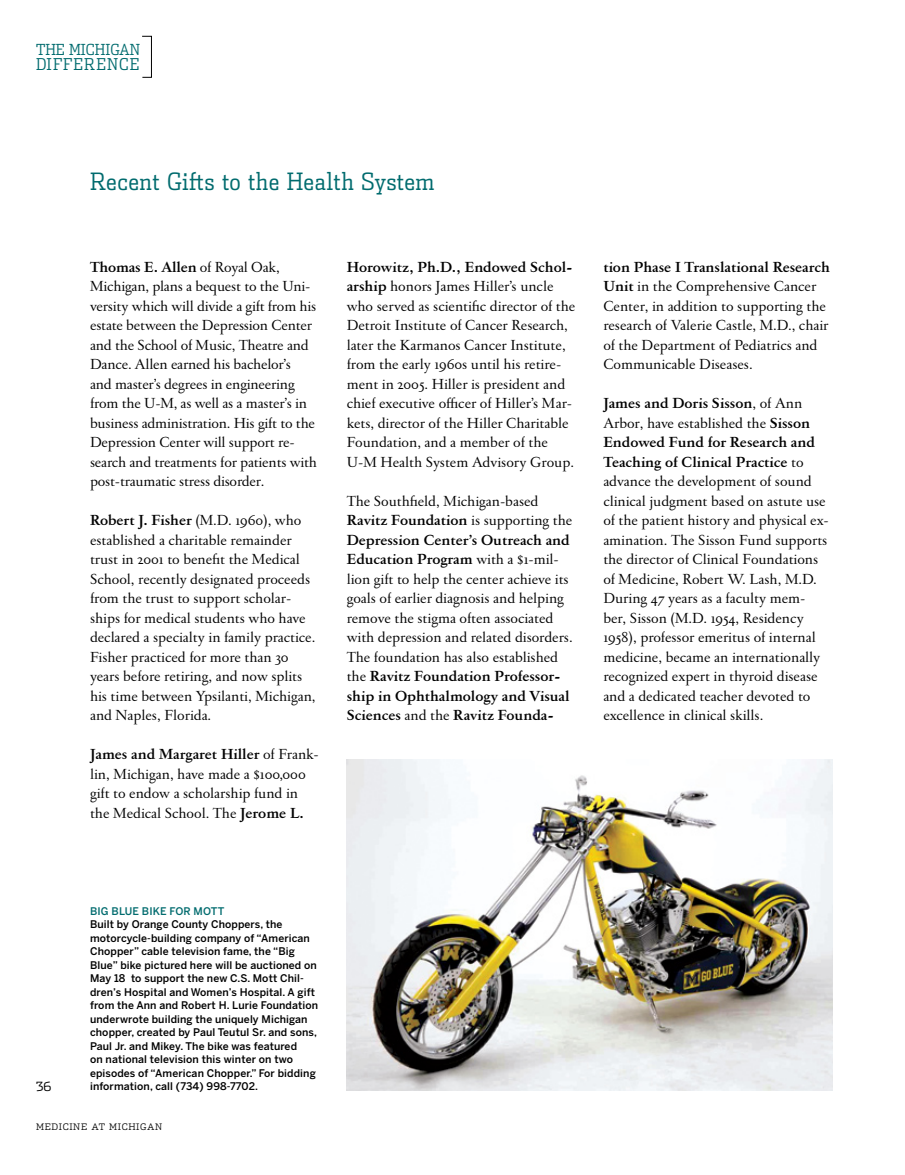
<style>
.page{position:relative;width:905px;height:1175px;background:#fff}
.page>*{position:absolute;margin:0;border:0;box-sizing:border-box;transform-origin:0 0}
.t1{font:300 24px "Dispatch Cond";letter-spacing:.01em;color:#006b6e}
.t2{font:300 16.35px "Dispatch Cond";letter-spacing:.06em;color:#006b6e}
.t3{font:15.75px/19.5px "Garamond FB Text";color:#000}
.t4{font:300 15.3px "Dispatch Cond";color:#006b6e}
.t5{font:300 12.75px "Dispatch";color:#000}
.t6{font:500 10.5px/13.5px "Benton Sans";letter-spacing:.01em;color:#000}
.t7{font:500 10.5px "Benton Sans";letter-spacing:.01em;color:#006b6e}
.t8{font:300 9px "Dispatch";letter-spacing:.07em;color:#000}
.s1{font-weight:700}
</style>
<div class="page">
<div style="left:142px;top:36px;width:10px;height:42px;border:1px solid #000"></div>
<img style="left:346px;top:759px;width:486px;height:331px">
<p class="t4" style="left:36px;top:41px;width:106px">the michigan</p>
<p class="t2" style="left:36px;top:54px;width:105px">difference</p>
<h1 class="t1" style="left:90px;top:167px;width:346px">Recent Gifts to the Health System</h1>
<p class="t3" style="left:90px;top:258px;width:228px"><span class="s1">Thomas E. Allen</span> of Royal Oak, Michigan, plans a bequest to the Uni&shy;versity which will divide a gift from his estate between the Depression Center and the School of Music, Theatre and Dance. Allen earned his bachelor’s<br>and master’s degrees in engineering from the U-M, as well as a master’s in business administration. His gift to the Depression Center will support re&shy;search and treatments for patients with post-traumatic stress disorder.</p>
<p class="t3" style="left:90px;top:511px;width:227px"><span class="s1">Robert J. Fisher</span> (M.D. 1960), who established a charitable remainder trust in 2001 to benefit the Medical School, recently designated proceeds from the trust to support scholar&shy;ships for medical students who have declared a specialty in family practice.<br>Fisher practiced for more than 30 years before retiring, and now splits his time between Ypsilanti, Michigan, and Naples, Florida.</p>
<p class="t3" style="left:90px;top:745px;width:230px"><span class="s1">James and Margaret Hiller</span> of Frank&shy;lin, Michigan, have made a $100,000 gift to endow a scholarship fund in the Medical School. The <span class="s1">Jerome L.</span></p>
<p class="t3" style="left:347px;top:258px;width:230px"><span class="s1">Horowitz, Ph.D., Endowed Schol&shy;arship</span> honors James Hiller’s uncle who served as scientific director of the Detroit Institute of Cancer Research, later the Karmanos Cancer Institute, from the early 1960s until his retire&shy;ment in 2005. Hiller is president and chief executive officer of Hiller’s Mar&shy;kets, director of the Hiller Charitable Foundation, and a member of the U-M Health System Advisory Group.</p>
<p class="t3" style="left:347px;top:492px;width:227px">The Southfield, Michigan-based <span class="s1">Ravitz Foundation</span> is supporting the <span class="s1">Depression Center’s Outreach and Education Program</span> with a $1-mil&shy;lion gift to help the center achieve its goals of earlier diagnosis and helping remove the stigma often associated with depression and related disorders.<br>The foundation has also established the <span class="s1">Ravitz Foundation Professor&shy;ship in Ophthalmology and Visual Sciences</span> and the <span class="s1">Ravitz Founda-</span></p>
<p class="t3" style="left:603px;top:258px;width:228px"><span class="s1">tion Phase I Translational Research Unit</span> in the Comprehensive Cancer Center, in addition to supporting the research of Valerie Castle, M.D., chair of the Department of Pediatrics and Communicable Diseases.</p>
<p class="t3" style="left:603px;top:394px;width:227px"><span class="s1">James and Doris Sisson</span>, of Ann Arbor, have established the <span class="s1">Sisson Endowed Fund for Research and Teaching of Clinical Practice</span> to advance the development of sound clinical judgment based on astute use of the patient history and physical ex&shy;amination. The Sisson Fund supports the director of Clinical Foundations of Medicine, Robert W. Lash, M.D.<br>During 47 years as a faculty mem&shy;ber, Sisson (M.D. 1954, Residency 1958), professor emeritus of internal medicine, became an internationally recognized expert in thyroid disease and a dedicated teacher devoted to excellence in clinical skills.</p>
<p class="t5" style="left:36px;top:1078px;width:17px">36</p>
<p class="t7" style="left:90px;top:904px;width:136px">Big Blue Bike for Mott</p>
<p class="t6" style="left:90px;top:917px;width:230px">Built by Orange County Choppers, the motorcycle-building company of “American Chopper” cable television fame, the “Big Blue” bike pictured here will be auctioned on May 18 to support the new C.S. Mott Chil&shy;dren’s Hospital and Women’s Hospital. A gift from the Ann and Robert H . Lurie Foundation underwrote building the uniquely Michigan chopper, created by Paul Teutul Sr. and sons, Paul Jr. and Mikey. The bike was featured<br>on national television this winter on two episodes of “American Chopper.” For bidding information, call (734) 998-7702.</p>
<p class="t8" style="left:36px;top:1121px;width:128px">MEDICINE AT MICHIGAN</p>
</div>
